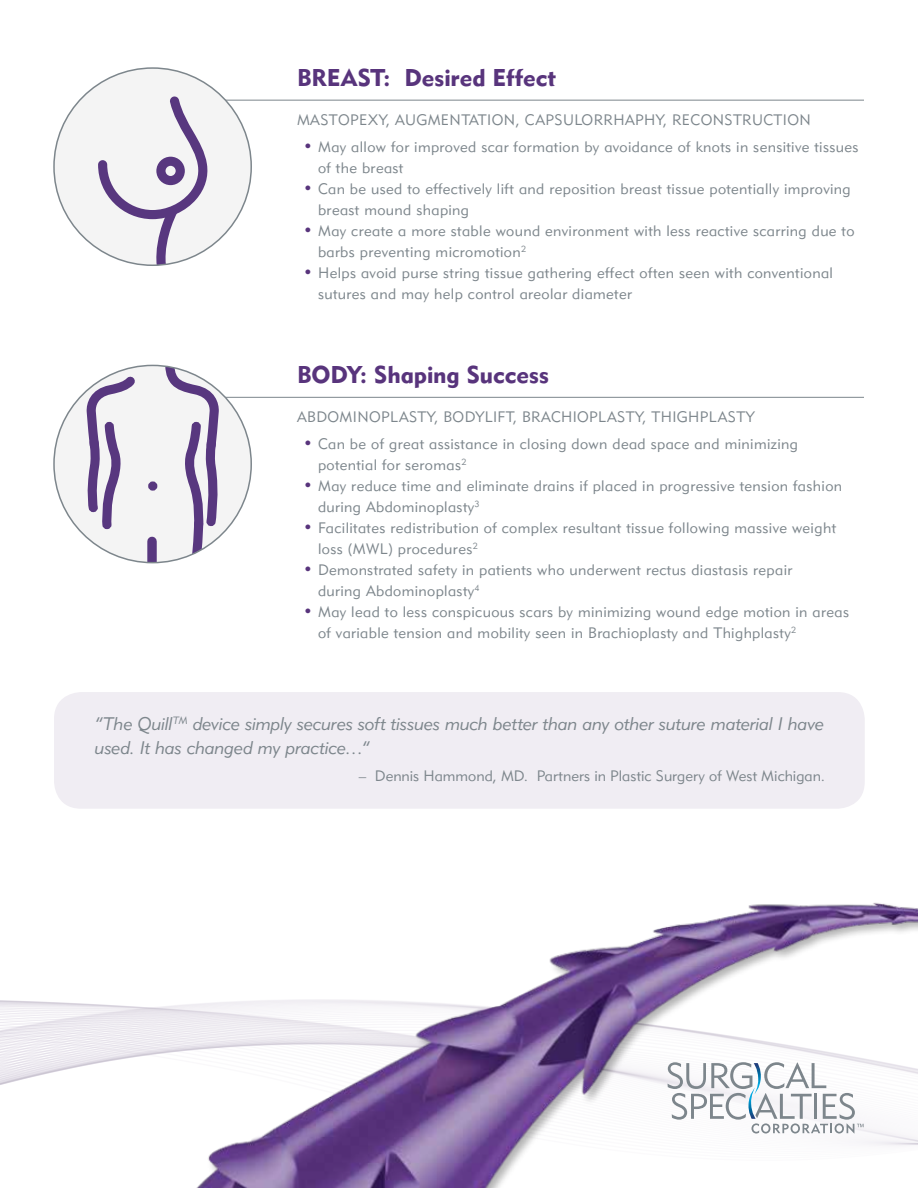
<style>
.page{position:relative;width:918px;height:1188px;background:#fff}
.page>*{position:absolute;margin:0;border:0;box-sizing:border-box;transform-origin:0 0}
.t1{font:24px "Geometric 415 BT Black A";color:#58347c}
.t2{font:18px/24px "Geometric 415 BT Lite Italic A";letter-spacing:-.005em;color:#7d868c}
.t3{font:15px/21px "Geometric 415 BT Lite A";letter-spacing:.025em;color:#7d868c}
.t4{font:15px "Geometric 415 BT Lite A";color:#7d868c}
.s1{font-size:16.5px;color:#58347c}
</style>
<div class="page">
<div style="left:54px;top:692px;width:811px;height:117px;background:#f0edf3;border-radius:27px"></div>
<svg style="left:0;top:1000px;width:146px;height:85px"></svg>
<hr style="left:135px;top:100px;width:729px;height:1px;background:#7d868c">
<hr style="left:135px;top:397px;width:729px;height:1px;background:#7d868c">
<div style="left:54px;top:365px;width:197px;height:198px;background:#f4f4f4;border-radius:50%"></div>
<div style="left:148px;top:481px;width:9px;height:10px;border:5px solid #58377f;border-radius:50%"></div>
<svg style="left:82px;top:368px;width:53px;height:162px"></svg>
<svg style="left:150px;top:365px;width:74px;height:198px"></svg>
<div style="left:147px;top:541px;width:10px;height:22px;background:#58377f"></div>
<div style="left:54px;top:68px;width:197px;height:197px;background:#f4f4f4;border-radius:50%"></div>
<svg style="left:98px;top:96px;width:111px;height:169px"></svg>
<img style="left:146px;top:902px;width:772px;height:286px">
<h1 class="t1" style="left:297px;top:63px;width:261px">BREAST: Desired Effect</h1>
<p class="t3" style="left:297px;top:109px;width:515px">MASTOPEXY, AUGMENTATION, CAPSULORRHAPHY, RECONSTRUCTION</p>
<p class="t3" style="left:318px;top:136px;width:542px;text-indent:-15px"><span class="s1">•</span> May allow for improved scar formation by avoidance of knots in sensitive tissues of the breast</p>
<p class="t3" style="left:318px;top:178px;width:534px;text-indent:-15px"><span class="s1">•</span> Can be used to effectively lift and reposition breast tissue potentially improving breast mound shaping</p>
<p class="t3" style="left:318px;top:220px;width:538px;text-indent:-15px"><span class="s1">•</span> May create a more stable wound environment with less reactive scarring due to barbs preventing micromotion<sup>2</sup></p>
<p class="t3" style="left:318px;top:262px;width:516px;text-indent:-15px"><span class="s1">•</span> Helps avoid purse string tissue gathering effect often seen with conventional sutures and may help control areolar diameter</p>
<h1 class="t1" style="left:297px;top:360px;width:254px">BODY: Shaping Success</h1>
<p class="t3" style="left:297px;top:406px;width:459px">ABDOMINOPLASTY, BODYLIFT, BRACHIOPLASTY, THIGHPLASTY</p>
<p class="t3" style="left:318px;top:433px;width:481px;text-indent:-15px"><span class="s1">•</span> Can be of great assistance in closing down dead space and minimizing potential for seromas<sup>2</sup></p>
<p class="t3" style="left:318px;top:475px;width:526px;text-indent:-15px"><span class="s1">•</span> May reduce time and eliminate drains if placed in progressive tension fashion during Abdominoplasty<sup>3</sup></p>
<p class="t3" style="left:318px;top:517px;width:520px;text-indent:-15px"><span class="s1">•</span> Facilitates redistribution of complex resultant tissue following massive weight loss (MWL) procedures<sup>2</sup></p>
<p class="t3" style="left:318px;top:559px;width:476px;text-indent:-15px"><span class="s1">•</span> Demonstrated safety in patients who underwent rectus diastasis repair during Abdominoplasty<sup>4</sup></p>
<p class="t3" style="left:318px;top:601px;width:533px;text-indent:-15px"><span class="s1">•</span> May lead to less conspicuous scars by minimizing wound edge motion in areas of variable tension and mobility seen in Brachioplasty and Thighplasty<sup>2</sup></p>
<p class="t2" style="left:95px;top:712px;width:731px">“The Quill<sup>TM</sup> device simply secures soft tissues much better than any other suture material I have used. It has changed my practice…”</p>
<p class="t4" style="left:359px;top:767px;width:468px">– Dennis Hammond, MD. Partners in Plastic Surgery of West Michigan.</p>
</div>
